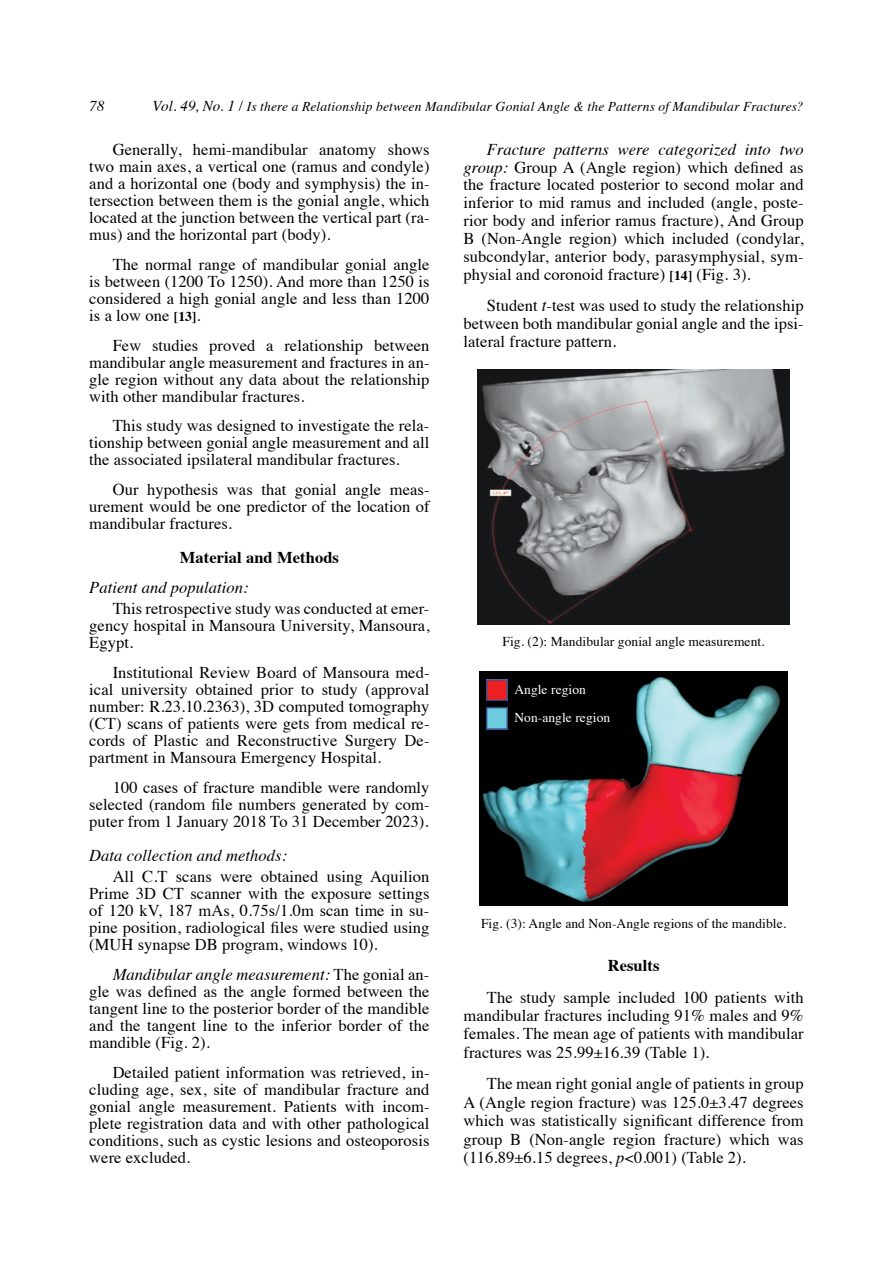
<style>
.page{position:relative;width:893px;height:1263px;background:#fff}
.page>*{position:absolute;margin:0;border:0;box-sizing:border-box;transform-origin:0 0}
.t1{font:16.5px/17px "Times";letter-spacing:.005em;color:#000;text-align:justify}
.t2{font:italic 16.5px "Times";letter-spacing:.005em;color:#000}
.t3{font:700 16.5px "Times";letter-spacing:.005em;color:#000}
.t4{font:italic 15px "Times";color:#000}
.t5{font:italic 13.5px "Times";letter-spacing:.015em;color:#000}
.t6{font:13.5px "Times";letter-spacing:.005em;color:#000}
.t7{font:13.5px/28.5px "Times";letter-spacing:.005em;color:#fff}
.s1{font-size:15px}
.s2{font-weight:700;font-size:13.5px}
.s3{font-style:italic}
</style>
<div class="page">
<img style="left:478px;top:369px;width:311px;height:255px">
<img style="left:480px;top:672px;width:307px;height:234px">
<img style="left:486px;top:679px;width:22px;height:21px">
<img style="left:486px;top:708px;width:22px;height:21px">
<p class="t4" style="left:89px;top:93px;width:17px">78</p>
<p class="t5" style="left:153px;top:95px;width:653px"><span class="s1">Vol. 49, No. 1 /</span> Is there a Relationship between Mandibular Gonial Angle &amp; the Patterns of Mandibular Fractures?</p>
<p class="t1" style="left:89px;top:139px;width:342px;text-indent:23px">Generally, hemi-mandibular anatomy shows two main axes, a vertical one (ramus and condyle) and a horizontal one (body and symphysis) the in&shy;tersection between them is the gonial angle, which located at the junction between the vertical part (ra&shy;mus) and the horizontal part (body).</p>
<p class="t1" style="left:89px;top:254px;width:342px;text-indent:23px">The normal range of mandibular gonial angle is between (1200 To 1250). And more than 1250 is considered a high gonial angle and less than 1200 is a low one <span class="s2">[13]</span>.</p>
<p class="t1" style="left:89px;top:335px;width:342px;text-indent:23px">Few studies proved a relationship between mandibular angle measurement and fractures in an&shy;gle region without any data about the relationship with other mandibular fractures.</p>
<p class="t1" style="left:89px;top:416px;width:342px;text-indent:23px">This study was designed to investigate the rela&shy;tionship between gonial angle measurement and all the associated ipsilateral mandibular fractures.</p>
<p class="t1" style="left:89px;top:480px;width:342px;text-indent:23px">Our hypothesis was that gonial angle meas&shy;urement would be one predictor of the location of mandibular fractures.</p>
<p class="t3" style="left:180px;top:542px;width:161px">Material and Methods</p>
<p class="t2" style="left:89px;top:573px;width:161px">Patient and population:</p>
<p class="t1" style="left:89px;top:599px;width:342px;text-indent:23px">This retrospective study was conducted at emer&shy;gency hospital in Mansoura University, Mansoura, Egypt.</p>
<p class="t1" style="left:89px;top:663px;width:342px;text-indent:23px">Institutional Review Board of Mansoura med&shy;ical university obtained prior to study (approval number: R.23.10.2363), 3D computed tomography (CT) scans of patients were gets from medical re&shy;cords of Plastic and Reconstructive Surgery De&shy;partment in Mansoura Emergency Hospital.</p>
<p class="t1" style="left:89px;top:777px;width:342px;text-indent:23px">100 cases of fracture mandible were randomly selected (random file numbers generated by com&shy;puter from 1 January 2018 To 31 December 2023).</p>
<p class="t2" style="left:89px;top:841px;width:199px">Data collection and methods:</p>
<p class="t1" style="left:89px;top:867px;width:342px;text-indent:23px">All C.T scans were obtained using Aquilion Prime 3D CT scanner with the exposure settings of 120 kV, 187 mAs, 0.75s/1.0m scan time in su&shy;pine position, radiological files were studied using (MUH synapse DB program, windows 10).</p>
<p class="t1" style="left:89px;top:964px;width:342px;text-indent:23px"><span class="s3">Mandibular angle measurement:</span> The gonial an&shy;gle was defined as the angle formed between the tangent line to the posterior border of the mandible and the tangent line to the inferior border of the mandible (Fig. 2).</p>
<p class="t1" style="left:89px;top:1062px;width:342px;text-indent:23px">Detailed patient information was retrieved, in&shy;cluding age, sex, site of mandibular fracture and gonial angle measurement. Patients with incom&shy;plete registration data and with other pathological conditions, such as cystic lesions and osteoporosis were excluded.</p>
<p class="t1" style="left:463px;top:139px;width:342px;line-height:17.9px;text-indent:23px"><span class="s3">Fracture patterns were categorized into two group:</span> Group A (Angle region) which defined as the fracture located posterior to second molar and inferior to mid ramus and included (angle, poste&shy;rior body and inferior ramus fracture), And Group B (Non-Angle region) which included (condylar, subcondylar, anterior body, parasymphysial, sym&shy;physial and coronoid fracture) <span class="s2">[14]</span> (Fig. 3).</p>
<p class="t1" style="left:463px;top:295px;width:342px;line-height:17.9px;text-indent:23px">Student <span class="s3">t</span>-test was used to study the relationship between both mandibular gonial angle and the ipsi&shy;lateral fracture pattern.</p>
<p class="t6" style="left:502px;top:628px;width:264px">Fig. (2): Mandibular gonial angle measurement.</p>
<p class="t7" style="left:514px;top:673px;width:97px">Angle region<br>Non-angle region</p>
<p class="t6" style="left:481px;top:910px;width:307px">Fig. (3): Angle and Non-Angle regions of the mandible.</p>
<p class="t3" style="left:608px;top:950px;width:53px">Results</p>
<p class="t1" style="left:463px;top:986px;width:342px;line-height:18.5px;text-indent:23px">The study sample included 100 patients with mandibular fractures including 91% males and 9% females. The mean age of patients with mandibular fractures was 25.99±16.39 (Table 1).</p>
<p class="t1" style="left:463px;top:1073px;width:342px;line-height:18.5px;text-indent:23px">The mean right gonial angle of patients in group A (Angle region fracture) was 125.0±3.47 degrees which was statistically significant difference from group B (Non-angle region fracture) which was (116.89±6.15 degrees, <span class="s3">p</span>&lt;0.001) (Table 2).</p>
</div>
